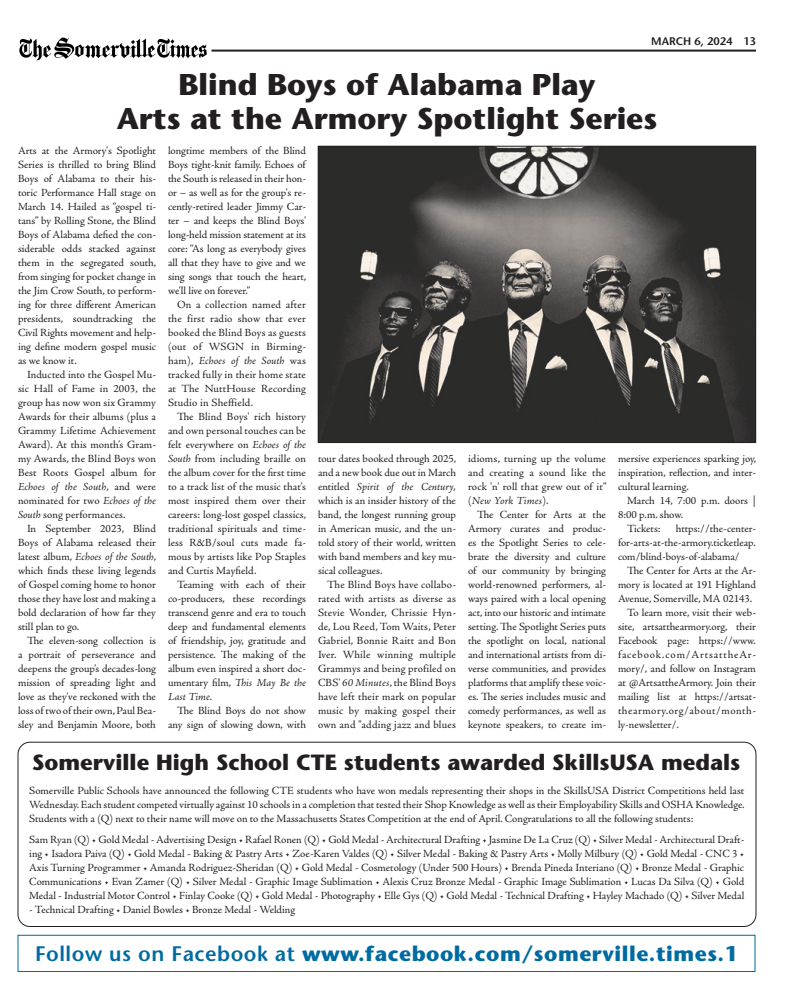
<style>
.page{position:relative;width:792px;height:1008px;background:#fff}
.page>*{position:absolute;margin:0;border:0;box-sizing:border-box;transform-origin:0 0}
.Headline{font:700 30px "Stone Sans Std";color:#231f20}
.Comment{font:700 22px "Stone Sans Std";color:#231f20}
.t1{font:700 21px "Stone Sans Std";letter-spacing:.025em;color:#006ba1}
.Body{font:11px/14px "Adobe Jenson Pro";color:#231f20;text-align:justify}
.Body_No_Indent{font:11px/14px "Adobe Jenson Pro";letter-spacing:-.005em;color:#231f20;text-align:justify}
.Folio{font:600 11px "Stone Sans Std";color:#231f20}
.s1{color:#fff}
.s2{font-style:italic}
.s3{font-weight:600}
</style>
<div class="page">
<hr style="left:212px;top:50px;width:544px;height:2px;background:#231f20">
<img style="left:19px;top:37px;width:188px;height:24px">
<img style="left:320px;top:148px;width:434px;height:293px">
<div style="left:318px;top:146px;width:438px;height:297px;border:1px solid #231f20"></div>
<div style="left:18px;top:742px;width:738px;height:185px;border:1px solid #231f20;border-radius:12px"></div>
<div style="left:18px;top:935px;width:738px;height:37px;border:1px solid #006ba1"></div>
<p class="Folio" style="left:651px;top:34px;width:106px">MARCH 6, 2024<span class="s1">••</span>13</p>
<p class="Headline" style="left:179px;top:67px;width:418px">Blind Boys of Alabama Play</p>
<p class="Headline" style="left:117px;top:101px;width:542px">Arts at the Armory Spotlight Series</p>
<p class="Body_No_Indent" style="left:18px;top:144px;width:140px">Arts at the Armory's Spotlight Series is thrilled to bring Blind Boys of Alabama to their his&shy;toric Performance Hall stage on March 14. Hailed as “gospel ti&shy;tans” by Rolling Stone, the Blind Boys of Alabama defied the con&shy;siderable odds stacked against them in the segregated south, from singing for pocket change in the Jim Crow South, to perform&shy;ing for three different American presidents, soundtracking the Civil Rights movement and help&shy;ing define modern gospel music as we know it.</p>
<p class="Body" style="left:18px;top:368px;width:140px;text-indent:9px">Inducted into the Gospel Mu&shy;sic Hall of Fame in 2003, the group has now won six Grammy Awards for their albums (plus a Grammy Lifetime Achievement Award). At this month’s Gram&shy;my Awards, the Blind Boys won Best Roots Gospel album for <span class="s2">Echoes of the South</span>, and were nominated for two <span class="s2">Echoes of the South</span> song performances.</p>
<p class="Body" style="left:18px;top:522px;width:140px;text-indent:9px">In September 2023, Blind Boys of Alabama released their latest album, <span class="s2">Echoes of the South</span>, which finds these living legends of Gospel coming home to honor those they have lost and making a bold declaration of how far they still plan to go.</p>
<p class="Body" style="left:18px;top:634px;width:140px;text-indent:9px">The eleven-song collection is a portrait of perseverance and deepens the group’s decades-long mission of spreading light and love as they've reckoned with the loss of two of their own, Paul Bea&shy;sley and Benjamin Moore, both</p>
<p class="Body" style="left:168px;top:144px;width:140px">longtime members of the Blind Boys tight-knit family. Echoes of the South is released in their hon&shy;or – as well as for the group's re&shy;cently-retired leader Jimmy Car&shy;ter – and keeps the Blind Boys' long-held mission statement at its core: “As long as everybody gives all that they have to give and we sing songs that touch the heart, we'll live on forever.”</p>
<p class="Body" style="left:168px;top:298px;width:140px;text-indent:9px">On a collection named after the first radio show that ever booked the Blind Boys as guests (out of WSGN in Birming&shy;ham), <span class="s2">Echoes of the South</span> was tracked fully in their home state at The NuttHouse Recording Studio in Sheffield.</p>
<p class="Body" style="left:168px;top:410px;width:140px;text-indent:9px">The Blind Boys' rich history and own personal touches can be felt everywhere on <span class="s2">Echoes of the South</span> from including braille on the album cover for the first time to a track list of the music that’s most inspired them over their careers: long-lost gospel classics, traditional spirituals and time&shy;less R&amp;B/soul cuts made fa&shy;mous by artists like Pop Staples and Curtis Mayfield.</p>
<p class="Body" style="left:168px;top:578px;width:140px;text-indent:9px">Teaming with each of their co-producers, these recordings transcend genre and era to touch deep and fundamental elements of friendship, joy, gratitude and persistence. The making of the album even inspired a short doc&shy;umentary film, <span class="s2">This May Be the Last Time</span>.</p>
<p class="Body" style="left:168px;top:704px;width:140px;text-align:right">The Blind Boys do not show any sign of slowing down, with</p>
<p class="Body" style="left:318px;top:451px;width:140px">tour dates booked through 2025, and a new book due out in March entitled <span class="s2">Spirit of the Century, </span>which is an insider history of the band, the longest running group in American music, and the un&shy;told story of their world, written with band members and key mu&shy;sical colleagues.</p>
<p class="Body" style="left:318px;top:577px;width:140px;text-indent:9px">The Blind Boys have collabo&shy;rated with artists as diverse as Stevie Wonder, Chrissie Hyn&shy;de, Lou Reed, Tom Waits, Peter Gabriel, Bonnie Raitt and Bon Iver. While winning multiple Grammys and being profiled on CBS' <span class="s2">60 Minutes</span>, the Blind Boys have left their mark on popular music by making gospel their own and "adding jazz and blues</p>
<p class="Body" style="left:618px;top:451px;width:140px">mersive experiences sparking joy, inspiration, reflection, and inter&shy;cultural learning.</p>
<p class="Body" style="left:618px;top:493px;width:140px;text-indent:9px">March 14, 7:00 p.m. doors |<br>8:00 p.m. show.</p>
<p class="Body" style="left:627px;top:521px;width:35px">Tickets:</p>
<p class="Body" style="left:468px;top:451px;width:140px">idioms, turning up the volume and creating a sound like the rock 'n' roll that grew out of it” (<span class="s2">New York Times</span>).</p>
<p class="Body" style="left:468px;top:507px;width:140px;text-indent:9px">The Center for Arts at the Armory curates and produc&shy;es the Spotlight Series to cele&shy;brate the diversity and culture of our community by bringing world-renowned performers, al&shy;ways paired with a local opening act, into our historic and intimate setting. The Spotlight Series puts the spotlight on local, national and international artists from di&shy;verse communities, and provides platforms that amplify these voic&shy;es. The series includes music and comedy performances, as well as keynote speakers, to create im-</p>
<p class="Body" style="left:618px;top:521px;width:139px;text-indent:58px">https://the-center&shy;for-arts-at-the-armory.ticketleap. com/blind-boys-of-alabama/</p>
<p class="Body" style="left:618px;top:563px;width:140px;text-indent:9px">The Center for Arts at the Ar&shy;mory is located at 191 Highland Avenue, Somerville, MA 02143.</p>
<p class="Body" style="left:618px;top:605px;width:140px;text-indent:9px">To learn more, visit their web&shy;site, artsatthearmory.org, their Facebook page: https://www. facebook.com/ArtsattheAr&shy;mory/, and follow on Instagram at @ArtsattheArmory. Join their mailing list at https://artsat&shy;thearmory.org/about/month&shy;ly-newsletter/.</p>
<p class="Comment" style="left:32px;top:749px;width:710px">Somerville High School CTE students awarded SkillsUSA medals</p>
<p class="Body_No_Indent" style="left:29px;top:784px;width:717px">Somerville Public Schools have announced the following CTE students who have won medals representing their shops in the SkillsUSA District Competitions held last<br>Wednesday. Each student competed virtually against 10 schools in a completion that tested their Shop Knowledge as well as their Employability Skills and OSHA Knowledge.</p>
<p class="Body_No_Indent" style="left:29px;top:812px;width:666px">Students with a (Q) next to their name will move on to the Massachusetts States Competition at the end of April. Congratulations to all the following students:</p>
<p class="Body_No_Indent" style="left:29px;top:833px;width:717px">Sam Ryan (Q) • Gold Medal - Advertising Design • Rafael Ronen (Q) • Gold Medal - Architectural Drafting • Jasmine De La Cruz (Q) • Silver Medal - Architectural Draft&shy;ing • Isadora Paiva (Q) • Gold Medal - Baking &amp; Pastry Arts • Zoe-Karen Valdes (Q) • Silver Medal - Baking &amp; Pastry Arts • Molly Milbury (Q) • Gold Medal - CNC 3 • Axis Turning Programmer • Amanda Rodriguez-Sheridan (Q) • Gold Medal - Cosmetology (Under 500 Hours) • Brenda Pineda Interiano (Q) • Bronze Medal - Graphic Communications • Evan Zamer (Q) • Silver Medal - Graphic Image Sublimation • Alexis Cruz Bronze Medal - Graphic Image Sublimation • Lucas Da Silva (Q) • Gold Medal - Industrial Motor Control • Finlay Cooke (Q) • Gold Medal - Photography • Elle Gys (Q) • Gold Medal - Technical Drafting • Hayley Machado (Q) • Silver Medal</p>
<p class="Body_No_Indent" style="left:29px;top:903px;width:267px">- Technical Drafting • Daniel Bowles • Bronze Medal - Welding</p>
<p class="t1" style="left:35px;top:941px;width:704px"><span class="s3">Follow us on Facebook at</span> www.facebook.com/somerville.times.1</p>
</div>
